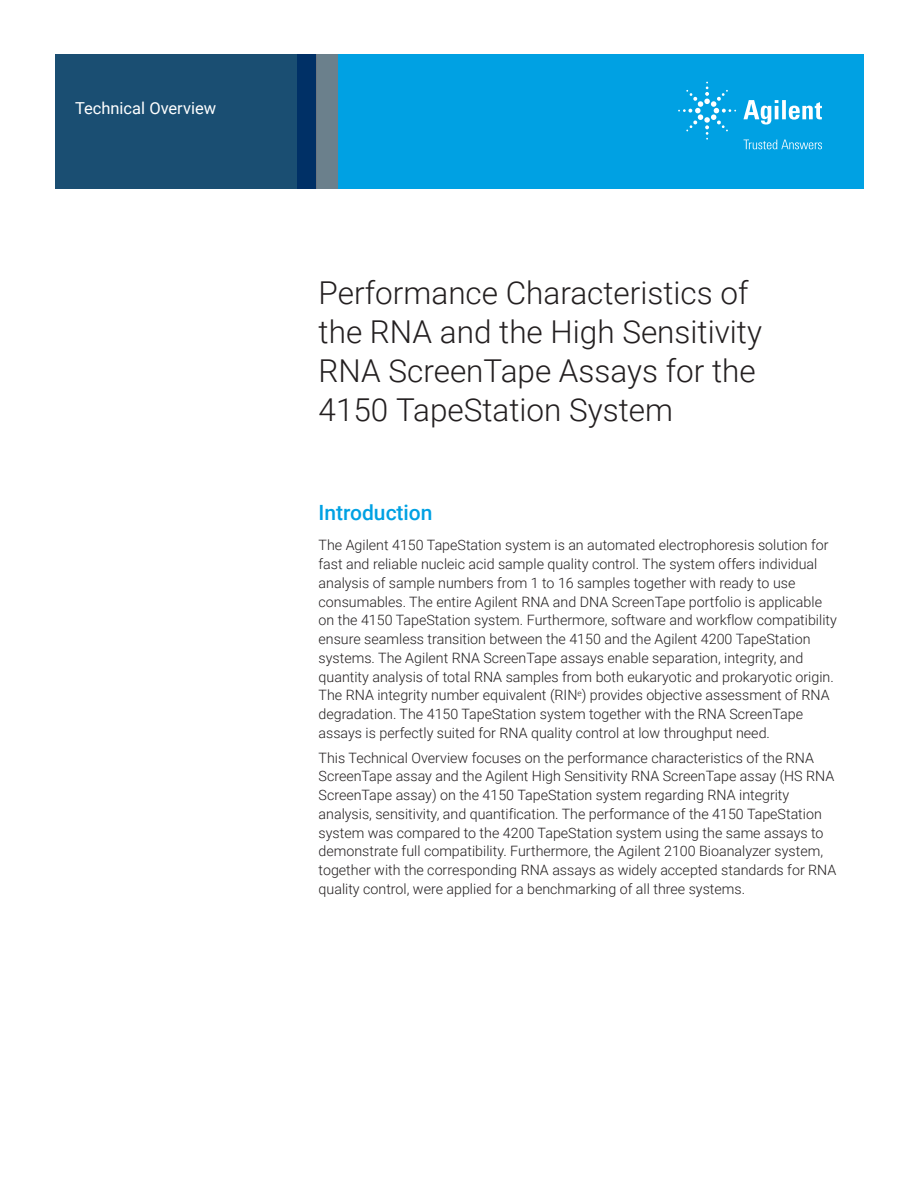
<style>
.page{position:relative;width:918px;height:1188px;background:#fff}
.page>*{position:absolute;margin:0;border:0;box-sizing:border-box;transform-origin:0 0}
.t1{font:300 31.5px/39px "Roboto";color:#231f20}
.t2{font:500 21px "Roboto";color:#00a1e3}
.t3{font:16.5px "Roboto";color:#fff}
.t4{font:300 14.25px/18.8px "Roboto";color:#231f20}
</style>
<div class="page">
<div style="left:297px;top:54px;width:567px;height:135px;background:#00a1e3"></div>
<svg style="left:55px;top:54px;width:261px;height:135px;background:#184b71"></svg>
<div style="left:316px;top:54px;width:22px;height:135px;background:#6b808c"></div>
<svg style="left:743px;top:100px;width:79px;height:25px"></svg>
<svg style="left:678px;top:82px;width:58px;height:58px"></svg>
<svg style="left:744px;top:140px;width:78px;height:9px"></svg>
<p class="t3" style="left:75px;top:96px;width:143px">Technical Overview</p>
<h1 class="t1" style="left:319px;top:272px;width:445px">Performance Characteristics of the RNA and the High Sensitivity<br>RNA ScreenTape Assays for the<br>4150 TapeStation System</h1>
<h2 class="t2" style="left:319px;top:498px;width:116px">Introduction</h2>
<p class="t4" style="left:319px;top:535px;width:520px">The Agilent 4150 TapeStation system is an automated electrophoresis solution for fast and reliable nucleic acid sample quality control. The system offers individual analysis of sample numbers from 1 to 16 samples together with ready to use consumables. The entire Agilent RNA and DNA ScreenTape portfolio is applicable on the 4150 TapeStation system. Furthermore, software and workflow compatibility ensure seamless transition between the 4150 and the Agilent 4200 TapeStation systems. The Agilent RNA ScreenTape assays enable separation, integrity, and quantity analysis of total RNA samples from both eukaryotic and prokaryotic origin.<br>The RNA integrity number equivalent (RIN<sup>e</sup>) provides objective assessment of RNA degradation. The 4150 TapeStation system together with the RNA ScreenTape assays is perfectly suited for RNA quality control at low throughput need.</p>
<p class="t4" style="left:319px;top:748px;width:519px">This Technical Overview focuses on the performance characteristics of the RNA ScreenTape assay and the Agilent High Sensitivity RNA ScreenTape assay (HS RNA ScreenTape assay) on the 4150 TapeStation system regarding RNA integrity analysis, sensitivity, and quantification. The performance of the 4150 TapeStation system was compared to the 4200 TapeStation system using the same assays to demonstrate full compatibility. Furthermore, the Agilent 2100 Bioanalyzer system, together with the corresponding RNA assays as widely accepted standards for RNA quality control, were applied for a benchmarking of all three systems.</p>
</div>
